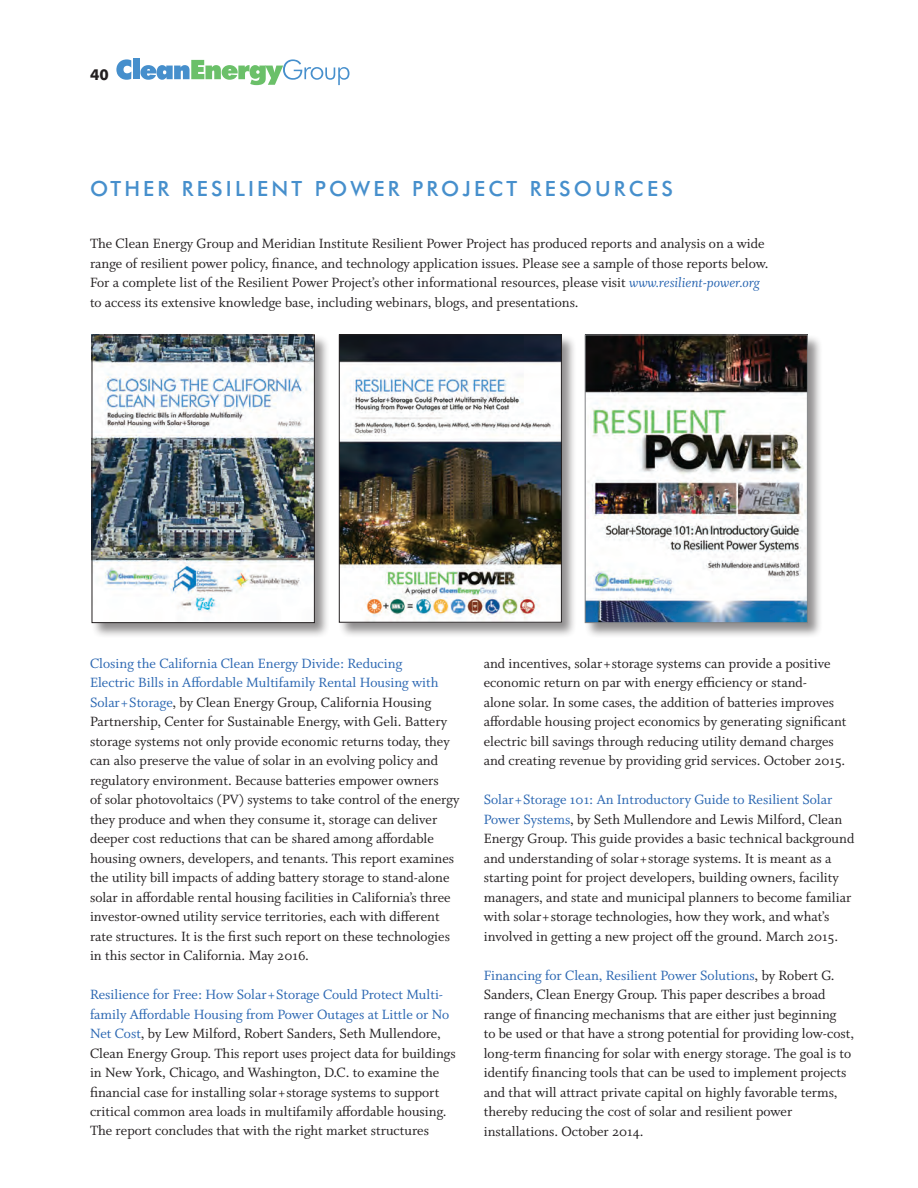
<style>
.page{position:relative;width:918px;height:1188px;background:#fff}
.page>*{position:absolute;margin:0;border:0;box-sizing:border-box;transform-origin:0 0}
.t1{font:500 21px "Futura BT";letter-spacing:.15em;color:#468fcc}
.t2{font:15px/19.5px "Whitman Roman Os F";color:#231f20}
.t3{font:700 15px "Futura BT";color:#231f20}
.s1{font-family:"Whitman Italic Os F";color:#2865b1}
.s2{color:#2865b1}
</style>
<div class="page">
<div style="left:584px;top:334px;width:239px;height:305px;background:#231f20;opacity:.5"></div>
<img style="left:587px;top:337px;width:219px;height:284px">
<div style="left:585px;top:335px;width:223px;height:288px;border:1px solid #808285"></div>
<div style="left:91px;top:334px;width:239px;height:305px;background:#231f20;opacity:.5"></div>
<img style="left:94px;top:337px;width:219px;height:284px">
<div style="left:92px;top:335px;width:223px;height:288px;border:1px solid #231f20"></div>
<div style="left:338px;top:334px;width:239px;height:304px;background:#231f20;opacity:.5"></div>
<img style="left:341px;top:337px;width:219px;height:283px">
<div style="left:339px;top:335px;width:223px;height:287px;border:1px solid #231f20"></div>
<svg style="left:116px;top:59px;width:15px;height:21px"></svg>
<div style="left:133px;top:59px;width:6px;height:20px;background:#468fcc"></div>
<svg style="left:140px;top:59px;width:210px;height:26px"></svg>
<p class="t3" style="left:90px;top:65px;width:20px">40</p>
<h1 class="t1" style="left:90px;top:176px;width:522px">OTH ER RESILIENT POWER PR OJ EC T RESOURC</h1>
<h1 class="t1" style="left:647px;top:176px;width:27px">ES</h1>
<p class="t2" style="left:90px;top:234px;width:680px">The Clean Energy Group and Meridian Institute Resilient Power Project has produced reports and analysis on a wide range of resilient power policy, finance, and technology application issues. Please see a sample of those reports below.<br>For a complete list of the Resilient Power Project’s other informational resources, please visit <span class="s1">www.resilient-power.org </span>to access its extensive knowledge base, including webinars, blogs, and presentations.</p>
<p class="t2" style="left:90px;top:653px;width:371px"><span class="s2">Closing the California Clean Energy Divide: Reducing<br>Electric Bills in Affordable Multifamily Rental Housing with Solar+Storage</span>, by Clean Energy Group, California Housing Partnership, Center for Sustainable Energy, with Geli. Battery storage systems not only provide economic returns today, they can also preserve the value of solar in an evolving policy and regulatory environment. Because batteries empower owners<br>of solar photovoltaics (PV) systems to take control of the energy they produce and when they consume it, storage can deliver deeper cost reductions that can be shared among affordable housing owners, developers, and tenants. This report examines the utility bill impacts of adding battery storage to stand-alone solar in affordable rental housing facilities in California’s three investor-owned utility service territories, each with different rate structures. It is the first such report on these technologies in this sector in California. May 2016.</p>
<p class="t2" style="left:90px;top:985px;width:367px"><span class="s2">Resilience for Free: How Solar+Storage Could Protect Multi&shy;family Affordable Housing from Power Outages at Little or No Net Cost</span>, by Lew Milford, Robert Sanders, Seth Mullendore, Clean Energy Group. This report uses project data for buildings in New York, Chicago, and Washington, D.C. to examine the financial case for installing solar+storage systems to support critical common area loads in multifamily affordable housing.<br>The report concludes that with the right market structures</p>
<p class="t2" style="left:484px;top:653px;width:364px">and incentives, solar+storage systems can provide a positive economic return on par with energy efficiency or stand-<br>alone solar. In some cases, the addition of batteries improves affordable housing project economics by generating significant electric bill savings through reducing utility demand charges and creating revenue by providing grid services. October 2015.</p>
<p class="t2" style="left:484px;top:790px;width:372px"><span class="s2">Solar+Storage 101: An Introductory Guide to Resilient Solar Power Systems</span>, by Seth Mullendore and Lewis Milford, Clean Energy Group. This guide provides a basic technical background and understanding of solar+storage systems. It is meant as a starting point for project developers, building owners, facility managers, and state and municipal planners to become familiar with solar+storage technologies, how they work, and what’s involved in getting a new project off the ground. March 2015.</p>
<p class="t2" style="left:484px;top:965px;width:372px"><span class="s2">Financing for Clean, Resilient Power Solutions</span>, by Robert G.<br>Sanders, Clean Energy Group. This paper describes a broad range of financing mechanisms that are either just beginning<br>to be used or that have a strong potential for providing low-cost, long-term financing for solar with energy storage. The goal is to identify financing tools that can be used to implement projects and that will attract private capital on highly favorable terms, thereby reducing the cost of solar and resilient power installations. October 2014.</p>
</div>
